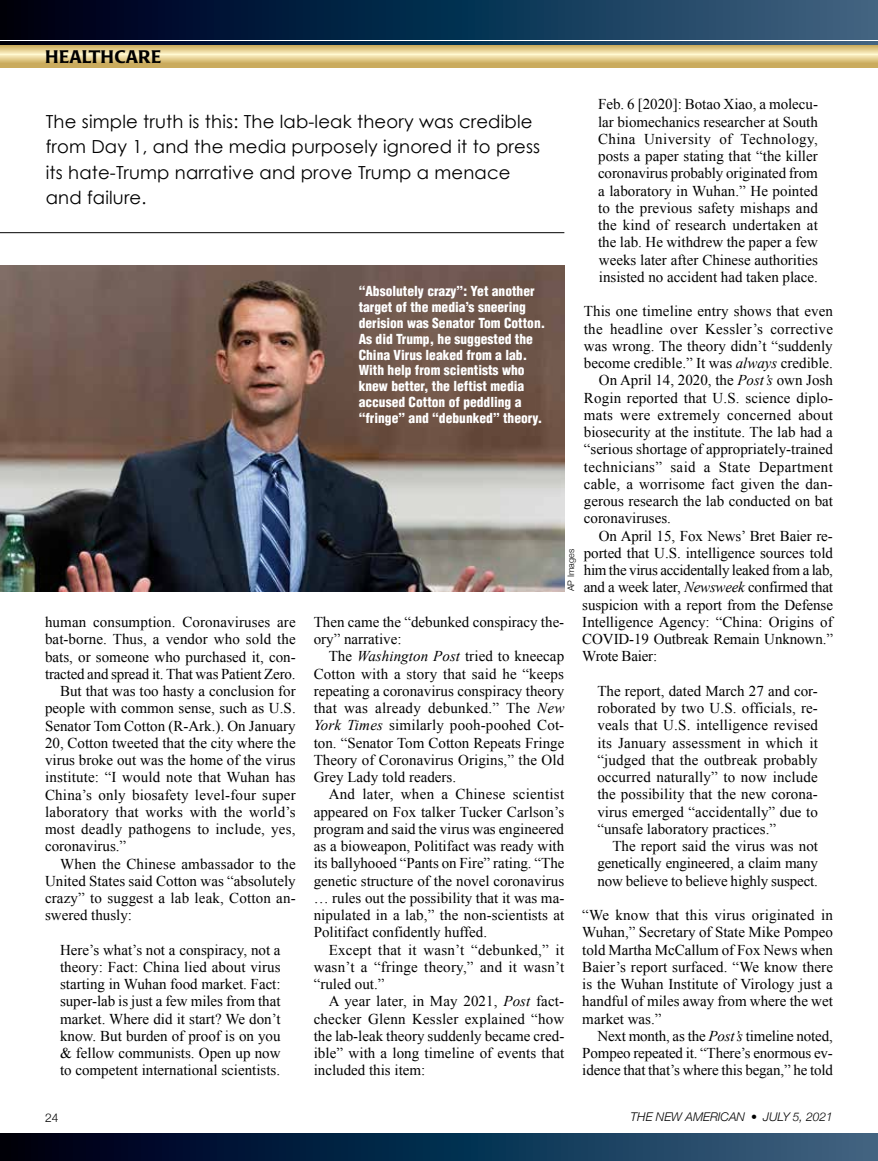
<style>
.page{position:relative;width:878px;height:1161px;background:#fff}
.page>*{position:absolute;margin:0;border:0;box-sizing:border-box;transform-origin:0 0}
.t1{font:18px/25.5px "Century Gothic";letter-spacing:.01em;color:#000}
.t2{font:500 18px "Poppl Laudatio";color:#000}
.t3{font:15px/17.2px "Times New Roman";color:#000;text-align:justify}
.t4{font:15px "Times New Roman";letter-spacing:.02em;color:#000}
.t5{font:15px "Times New Roman";letter-spacing:-.02em;color:#000}
.t6{font:15px "Times New Roman";letter-spacing:.025em;color:#000}
.t7{font:900 condensed 13.5px/15.8px "Helvetica";color:#fff}
.t8{font:italic 300 12px "Helvetica Neue";color:#000}
.t9{font:300 12px "Helvetica Neue";color:#000}
.t10{font:300 9px "Helvetica Neue";color:#000}
.s1{font-style:italic}
</style>
<div class="page">
<svg style="left:0;top:1134px;width:878px;height:27px;background:#112e4c"></svg>
<svg style="left:0;top:0;width:878px;height:45px;background:#112e4c"></svg>
<hr style="left:0;top:40px;width:878px;height:1px;background:#fff">
<svg style="left:0;top:45px;width:878px;height:23px;background:#dec787"></svg>
<img style="left:0;top:266px;width:564px;height:325px">
<hr style="left:0;top:232px;width:564px;height:1px;background:#000">
<p class="t2" style="left:45px;top:46px;width:118px">HEALTHCARE</p>
<p class="t3" style="left:598px;top:96px;width:221px">Feb. 6 [2020]: Botao Xiao, a molecu&shy;lar biomechanics researcher at South China University of Technology, posts a paper stating that “the killer coronavirus probably originated from a laboratory in Wuhan.” He pointed to the previous safety mishaps and the kind of research undertaken at the lab. He withdrew the paper a few weeks later after Chinese authorities insisted no accident had taken place.</p>
<p class="t3" style="left:584px;top:303px;width:251px">This one timeline entry shows that even</p>
<p class="t4" style="left:584px;top:319px;width:251px">the headline over Kessler’s corrective</p>
<p class="t3" style="left:584px;top:337px;width:250px">was wrong. The theory didn’t “suddenly</p>
<p class="t3" style="left:584px;top:354px;width:251px">become credible.” It was <span class="s1">always</span> credible.</p>
<p class="t3" style="left:599px;top:372px;width:235px">On April 14, 2020, the <span class="s1">Post’s</span> own Josh</p>
<p class="t3" style="left:584px;top:389px;width:251px">Rogin reported that U.S. science diplo-</p>
<p class="t4" style="left:584px;top:405px;width:251px">mats were extremely concerned about</p>
<p class="t3" style="left:584px;top:423px;width:251px">biosecurity at the institute. The lab had a</p>
<p class="t3" style="left:584px;top:441px;width:251px">“serious shortage of appropriately-trained</p>
<p class="t6" style="left:584px;top:457px;width:250px">technicians” said a State Department</p>
<p class="t3" style="left:584px;top:475px;width:250px">cable, a worrisome fact given the dan-</p>
<p class="t3" style="left:584px;top:492px;width:251px">gerous research the lab conducted on bat</p>
<p class="t3" style="left:584px;top:510px;width:89px">coronaviruses.</p>
<p class="t3" style="left:599px;top:527px;width:235px">On April 15, Fox News’ Bret Baier re-</p>
<p class="t3" style="left:584px;top:544px;width:250px">ported that U.S. intelligence sources told</p>
<p class="t5" style="left:584px;top:560px;width:250px">him the virus accidentally leaked from a lab,</p>
<p class="t3" style="left:584px;top:579px;width:251px">and a week later, <span class="s1">Newsweek</span> confirmed that</p>
<p class="t3" style="left:582px;top:596px;width:252px">suspicion with a report from the Defense</p>
<p class="t3" style="left:582px;top:613px;width:252px">Intelligence Agency: “China: Origins of</p>
<p class="t3" style="left:582px;top:630px;width:252px">COVID-19 Outbreak Remain Unknown.”</p>
<p class="t3" style="left:582px;top:648px;width:76px">Wrote Baier:</p>
<p class="t3" style="left:597px;top:682px;width:222px">The report, dated March 27 and cor&shy;roborated by two U.S. officials, re&shy;veals that U.S. intelligence revised its January assessment in which it “judged that the outbreak probably occurred naturally” to now include the possibility that the new corona&shy;virus emerged “accidentally” due to “unsafe laboratory practices.”</p>
<p class="t3" style="left:597px;top:837px;width:222px;text-indent:15px">The report said the virus was not genetically engineered, a claim many now believe to believe highly suspect.</p>
<p class="t3" style="left:582px;top:906px;width:252px">“We know that this virus originated in Wuhan,” Secretary of State Mike Pompeo told Martha McCallum of Fox News when Baier’s report surfaced. “We know there is the Wuhan Institute of Virology just a handful of miles away from where the wet market was.”</p>
<p class="t3" style="left:582px;top:1027px;width:252px;text-indent:15px">Next month, as the <span class="s1">Post’s</span> timeline noted, Pompeo repeated it. “There’s enormous ev&shy;idence that that’s where this began,” he told</p>
<p class="t1" style="left:46px;top:108px;width:496px">The simple truth is this: The lab-leak theory was credible from Day 1, and the media purposely ignored it to press its hate-Trump narrative and prove Trump a menace and failure.</p>
<p class="t7" style="left:358px;top:283px;width:188px">“Absolutely crazy”: Yet another target of the media’s sneering derision was Senator Tom Cotton.<br>As did Trump, he suggested the<br>China Virus leaked from a lab.<br>With help from scientists who knew better, the leftist media accused Cotton of peddling a “fringe” and “debunked” theory.</p>
<p class="t10" style="left:563px;top:591px;width:44px;rotate:-90deg">AP Images</p>
<p class="t3" style="left:314px;top:613px;width:252px">Then came the “debunked conspiracy the&shy;ory” narrative:</p>
<p class="t3" style="left:314px;top:648px;width:252px;text-indent:15px">The <span class="s1">Washington Post</span> tried to kneecap Cotton with a story that said he “keeps repeating a coronavirus conspiracy theory that was already debunked.” The <span class="s1">New York Times</span> similarly pooh-poohed Cot&shy;ton. “Senator Tom Cotton Repeats Fringe Theory of Coronavirus Origins,” the Old Grey Lady told readers.</p>
<p class="t3" style="left:314px;top:786px;width:252px;text-indent:15px">And later, when a Chinese scientist appeared on Fox talker Tucker Carlson’s program and said the virus was engineered as a bioweapon, Politifact was ready with its ballyhooed “Pants on Fire” rating. “The genetic structure of the novel coronavirus … rules out the possibility that it was ma&shy;nipulated in a lab,” the non-scientists at Politifact confidently huffed.</p>
<p class="t3" style="left:314px;top:941px;width:252px;text-indent:15px">Except that it wasn’t “debunked,” it wasn’t a “fringe theory,” and it wasn’t “ruled out.”</p>
<p class="t3" style="left:314px;top:993px;width:252px;text-indent:15px">A year later, in May 2021, <span class="s1">Post</span> fact&shy;checker Glenn Kessler explained “how the lab-leak theory suddenly became cred&shy;ible” with a long timeline of events that included this item:</p>
<p class="t3" style="left:45px;top:613px;width:252px">human consumption. Coronaviruses are</p>
<p class="t3" style="left:45px;top:630px;width:252px">bat-borne. Thus, a vendor who sold the</p>
<p class="t3" style="left:45px;top:648px;width:252px">bats, or someone who purchased it, con-</p>
<p class="t3" style="left:45px;top:665px;width:252px">tracted and spread it. That was Patient Zero.</p>
<p class="t3" style="left:60px;top:682px;width:237px">But that was too hasty a conclusion for</p>
<p class="t3" style="left:45px;top:699px;width:252px">people with common sense, such as U.S.</p>
<p class="t3" style="left:45px;top:717px;width:252px">Senator Tom Cotton (R-Ark.). On January</p>
<p class="t3" style="left:45px;top:734px;width:252px">20, Cotton tweeted that the city where the</p>
<p class="t3" style="left:45px;top:751px;width:252px">virus broke out was the home of the virus</p>
<p class="t3" style="left:45px;top:768px;width:252px">institute: “I would note that Wuhan has</p>
<p class="t3" style="left:45px;top:786px;width:252px">China’s only biosafety level-four super</p>
<p class="t3" style="left:45px;top:803px;width:252px">laboratory that works with the world’s</p>
<p class="t3" style="left:45px;top:820px;width:252px">most deadly pathogens to include, yes,</p>
<p class="t3" style="left:45px;top:837px;width:83px">coronavirus.”</p>
<p class="t3" style="left:60px;top:855px;width:237px">When the Chinese ambassador to the</p>
<p class="t3" style="left:45px;top:872px;width:252px">United States said Cotton was “absolutely</p>
<p class="t3" style="left:45px;top:889px;width:252px">crazy” to suggest a lab leak, Cotton an-</p>
<p class="t3" style="left:45px;top:906px;width:89px">swered thusly:</p>
<p class="t3" style="left:60px;top:941px;width:222px">Here’s what’s not a conspiracy, not a theory: Fact: China lied about virus starting in Wuhan food market. Fact: super-lab is just a few miles from that market. Where did it start? We don’t know. But burden of proof is on you &amp; fellow communists. Open up now to competent international scientists.</p>
<p class="t9" style="left:45px;top:1108px;width:15px">24</p>
<p class="t8" style="left:630px;top:1108px;width:204px">THE NEW AMERICAN • JULY 5, 2021</p>
</div>
